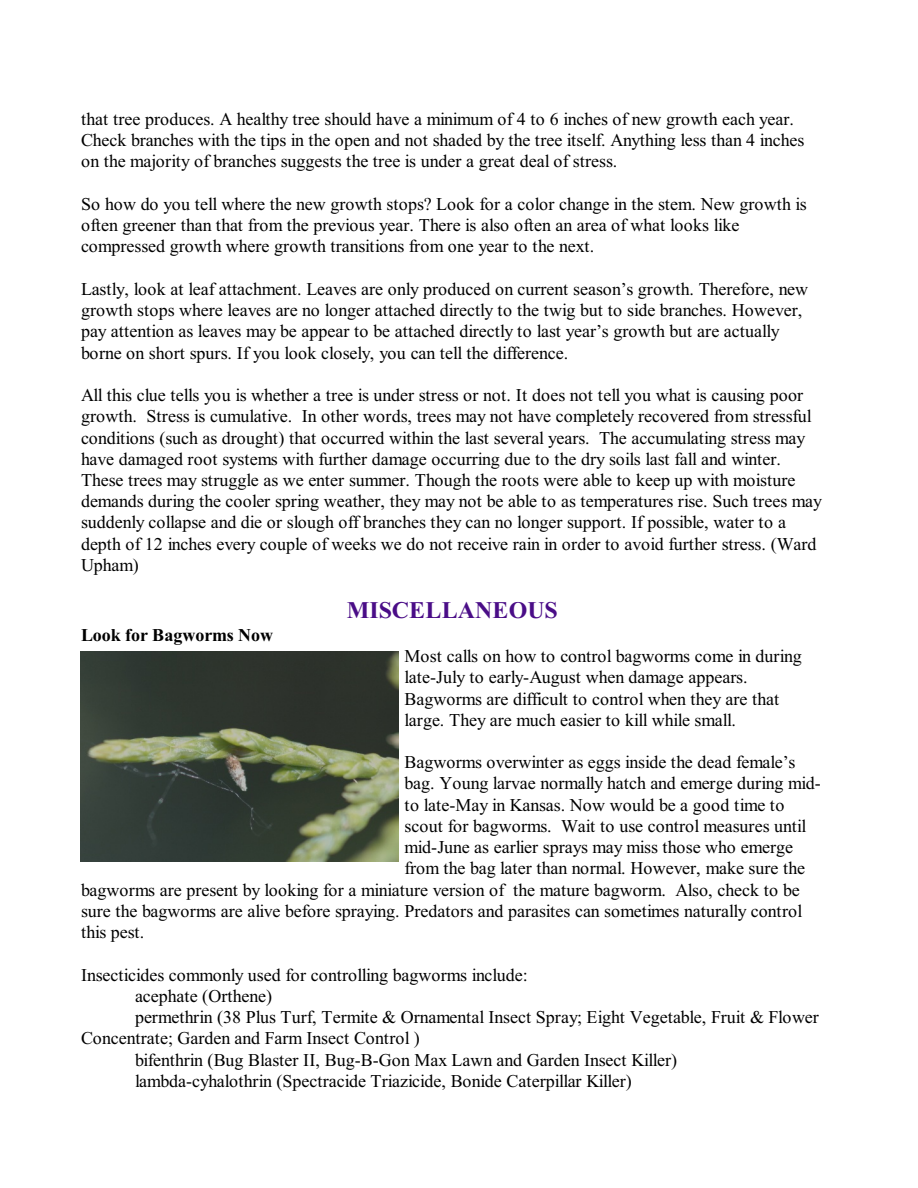
<style>
.page{position:relative;width:918px;height:1188px;background:#fff}
.page>*{position:absolute;margin:0;border:0;box-sizing:border-box;transform-origin:0 0}
.t1{font:700 24px "Times New Roman";color:#4a0d87}
.t2{font:18px/21.3px "Times New Roman";color:#000}
.t3{font:700 18px "Times New Roman";color:#000}
</style>
<div class="page">
<img style="left:81px;top:652px;width:317px;height:209px">
<p class="t2" style="left:81px;top:110px;width:725px">that tree produces. A healthy tree should have a minimum of 4 to 6 inches of new growth each year.<br>Check branches with the tips in the open and not shaded by the tree itself. Anything less than 4 inches on the majority of branches suggests the tree is under a great deal of stress.</p>
<p class="t2" style="left:81px;top:195px;width:727px">So how do you tell where the new growth stops? Look for a color change in the stem. New growth is often greener than that from the previous year. There is also often an area of what looks like compressed growth where growth transitions from one year to the next.</p>
<p class="t2" style="left:81px;top:280px;width:729px">Lastly, look at leaf attachment. Leaves are only produced on current season’s growth. Therefore, new growth stops where leaves are no longer attached directly to the twig but to side branches. However, pay attention as leaves may be appear to be attached directly to last year’s growth but are actually borne on short spurs. If you look closely, you can tell the difference.</p>
<p class="t2" style="left:81px;top:386px;width:743px">All this clue tells you is whether a tree is under stress or not. It does not tell you what is causing poor growth. Stress is cumulative. In other words, trees may not have completely recovered from stressful conditions (such as drought) that occurred within the last several years. The accumulating stress may have damaged root systems with further damage occurring due to the dry soils last fall and winter.<br>These trees may struggle as we enter summer. Though the roots were able to keep up with moisture demands during the cooler spring weather, they may not be able to as temperatures rise. Such trees may suddenly collapse and die or slough off branches they can no longer support. If possible, water to a depth of 12 inches every couple of weeks we do not receive rain in order to avoid further stress. (Ward Upham)</p>
<h1 class="t1" style="left:347px;top:602px;width:213px">MISCELLANEOUS</h1>
<p class="t3" style="left:81px;top:629px;width:194px">Look for Bagworms Now</p>
<p class="t2" style="left:405px;top:647px;width:399px">Most calls on how to control bagworms come in during late-July to early-August when damage appears.<br>Bagworms are difficult to control when they are that large. They are much easier to kill while small.</p>
<p class="t2" style="left:405px;top:753px;width:392px">Bagworms overwinter as eggs inside the dead female’s</p>
<p class="t2" style="left:405px;top:775px;width:418px">bag. Young larvae normally hatch and emerge during mid-</p>
<p class="t2" style="left:405px;top:796px;width:381px">to late-May in Kansas. Now would be a good time to</p>
<p class="t2" style="left:405px;top:817px;width:403px">scout for bagworms. Wait to use control measures until</p>
<p class="t2" style="left:405px;top:838px;width:390px">mid-June as earlier sprays may miss those who emerge</p>
<p class="t2" style="left:405px;top:859px;width:402px">from the bag later than normal. However, make sure the</p>
<p class="t2" style="left:81px;top:881px;width:720px">bagworms are present by looking for a miniature version of the mature bagworm. Also, check to be</p>
<p class="t2" style="left:81px;top:902px;width:723px">sure the bagworms are alive before spraying. Predators and parasites can sometimes naturally control</p>
<p class="t2" style="left:81px;top:923px;width:65px">this pest.</p>
<p class="t2" style="left:81px;top:966px;width:448px">Insecticides commonly used for controlling bagworms include:</p>
<p class="t2" style="left:135px;top:987px;width:139px">acephate (Orthene)</p>
<p class="t2" style="left:135px;top:1008px;width:685px">permethrin (38 Plus Turf, Termite &amp; Ornamental Insect Spray; Eight Vegetable, Fruit &amp; Flower</p>
<p class="t2" style="left:81px;top:1029px;width:340px">Concentrate; Garden and Farm Insect Control )</p>
<p class="t2" style="left:135px;top:1051px;width:544px">bifenthrin (Bug Blaster II, Bug-B-Gon Max Lawn and Garden Insect Killer)</p>
<p class="t2" style="left:135px;top:1072px;width:498px">lambda-cyhalothrin (Spectracide Triazicide, Bonide Caterpillar Killer)</p>
</div>
